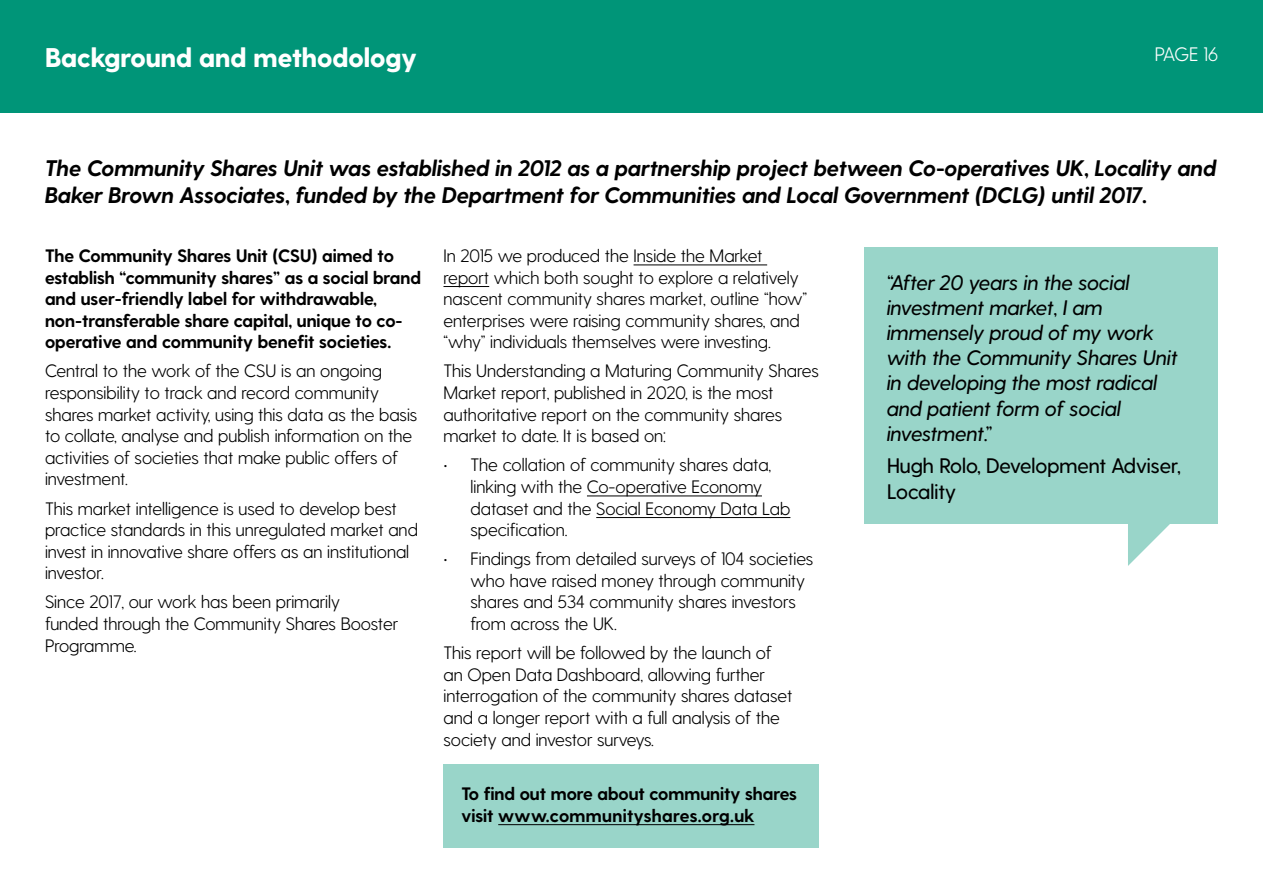
<style>
.page{position:relative;width:1263px;height:893px;background:#fff}
.page>*{position:absolute;margin:0;border:0;box-sizing:border-box;transform-origin:0 0}
.t1{font:800 27px "Greycliff CF";color:#fff}
.t2{font:italic 700 22.5px/27px "Greycliff CF";color:#000}
.t3{font:italic 500 21px/25.2px "Greycliff CF";color:#000}
.t4{font:500 21px/25.2px "Greycliff CF";color:#000}
.t5{font:300 19.5px "Greycliff CF";letter-spacing:-.025em;color:#fff}
.t6{font:300 18px/21.6px "Greycliff CF";color:#000}
.t7{font:700 18px/21.6px "Greycliff CF";color:#000}
</style>
<div class="page">
<div style="left:0;top:0;width:1263px;height:112px;background:#009578"></div>
<hr style="left:633px;top:265px;width:134px;height:1px;background:#000">
<hr style="left:443px;top:286px;width:46px;height:1px;background:#000">
<hr style="left:587px;top:496px;width:175px;height:1px;background:#000">
<hr style="left:596px;top:517px;width:194px;height:1px;background:#000">
<div style="left:443px;top:764px;width:376px;height:84px;background:#99d5c9"></div>
<hr style="left:498px;top:824px;width:256px;height:1px;background:#000">
<div style="left:864px;top:248px;width:354px;height:276px;background:#99d5c9"></div>
<svg style="left:1128px;top:524px;width:42px;height:42px"></svg>
<h1 class="t1" style="left:45px;top:41px;width:373px">Background and methodology</h1>
<p class="t5" style="left:1155px;top:42px;width:65px">PAGE 16</p>
<p class="t2" style="left:45px;top:154px;width:1173px">The Community Shares Unit was established in 2012 as a partnership project between Co-operatives UK, Locality and<br>Baker Brown Associates, funded by the Department for Communities and Local Government (DCLG) until 2017.</p>
<p class="t7" style="left:45px;top:245px;width:377px">The Community Shares Unit (CSU) aimed to establish “community shares” as a social brand and user-friendly label for withdrawable, non-transferable share capital, unique to co&shy;operative and community benefit societies.</p>
<p class="t6" style="left:45px;top:360px;width:374px">Central to the work of the CSU is an ongoing responsibility to track and record community shares market activity, using this data as the basis to collate, analyse and publish information on the activities of societies that make public offers of investment.</p>
<p class="t6" style="left:45px;top:497px;width:374px">This market intelligence is used to develop best practice standards in this unregulated market and invest in innovative share offers as an institutional investor.</p>
<p class="t6" style="left:45px;top:591px;width:355px">Since 2017, our work has been primarily<br>funded through the Community Shares Booster<br>Programme.</p>
<p class="t6" style="left:443px;top:245px;width:365px">In 2015 we produced the Inside the Market report which both sought to explore a relatively nascent community shares market, outline “how” enterprises were raising community shares, and “why” individuals themselves were investing.</p>
<p class="t6" style="left:443px;top:360px;width:377px">This Understanding a Maturing Community Shares Market report, published in 2020, is the most authoritative report on the community shares market to date. It is based on:</p>
<p class="t6" style="left:470px;top:454px;width:321px;text-indent:-27px">• The collation of community shares data, linking with the Co-operative Economy dataset and the Social Economy Data Lab specification.</p>
<p class="t6" style="left:470px;top:548px;width:344px;text-indent:-27px">• Findings from detailed surveys of 104 societies who have raised money through community shares and 534 community shares investors from across the UK.</p>
<p class="t6" style="left:443px;top:642px;width:350px">This report will be followed by the launch of an Open Data Dashboard, allowing further interrogation of the community shares dataset and a longer report with a full analysis of the society and investor surveys.</p>
<p class="t7" style="left:461px;top:783px;width:337px">To find out more about community shares visit www.communityshares.org.uk</p>
<p class="t3" style="left:887px;top:270px;width:292px">“After 20 years in the social investment market, I am immensely proud of my work with the Community Shares Unit in developing the most radical and patient form of social investment.”</p>
<p class="t4" style="left:887px;top:453px;width:295px">Hugh Rolo, Development Adviser,<br>Locality</p>
</div>
